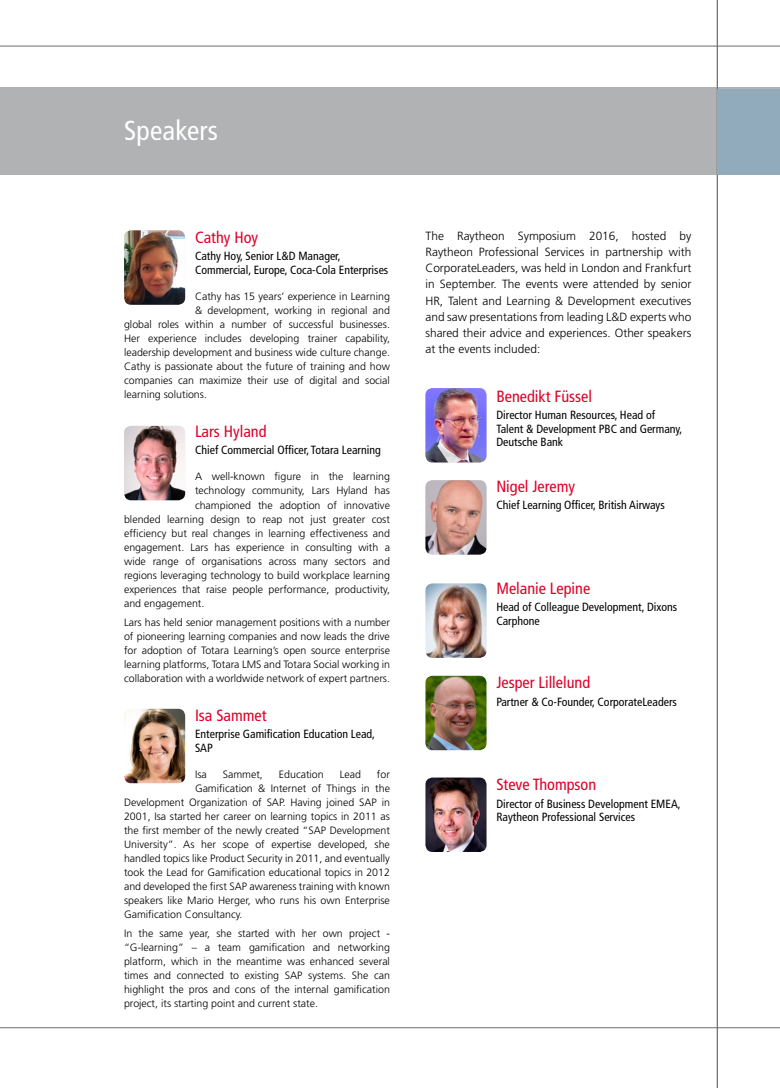
<style>
.page{position:relative;width:780px;height:1088px;background:#fff}
.page>*{position:absolute;margin:0;border:0;box-sizing:border-box;transform-origin:0 0}
.t1{font:condensed 27.5px "Frutiger";letter-spacing:.01em;color:#fff}
.t2{font:condensed 16.25px "Frutiger";color:#dd0028}
.t3{font:condensed 11.88px/13.8px "Frutiger";color:#000}
.t4{font:300 11.88px/16.2px "Frutiger";color:#000;text-align:justify}
.t5{font:300 10.62px/14px "Frutiger";color:#000;text-align:justify}
</style>
<div class="page">
<div style="left:0;top:87px;width:780px;height:88px;background:#b1b2b3"></div>
<hr style="left:716px;top:0;width:2px;height:1088px;background:#6e6e6e">
<div style="left:718px;top:90px;width:62px;height:85px;background:#91abbd"></div>
<img style="left:124px;top:230px;width:61px;height:75px">
<img style="left:124px;top:709px;width:61px;height:74px">
<img style="left:124px;top:426px;width:61px;height:74px">
<img style="left:425px;top:480px;width:61px;height:75px">
<img style="left:425px;top:388px;width:61px;height:74px">
<img style="left:425px;top:583px;width:61px;height:75px">
<img style="left:425px;top:676px;width:61px;height:74px">
<img style="left:425px;top:777px;width:61px;height:75px">
<h1 class="t1" style="left:124px;top:114px;width:96px">Speakers</h1>
<h2 class="t2" style="left:195px;top:227px;width:65px">Cathy Hoy</h2>
<p class="t3" style="left:195px;top:249px;width:195px">Cathy Hoy, Senior L&amp;D Manager,<br>Commercial, Europe, Coca-Cola Enterprises</p>
<p class="t5" style="left:195px;top:289px;width:196px">Cathy has 15 years’ experience in Learning</p>
<p class="t5" style="left:195px;top:303px;width:196px">&amp; development, working in regional and</p>
<p class="t5" style="left:124px;top:317px;width:267px">global roles within a number of successful businesses.</p>
<p class="t5" style="left:124px;top:331px;width:267px">Her experience includes developing trainer capability,</p>
<p class="t5" style="left:124px;top:345px;width:267px">leadership development and business wide culture change.</p>
<p class="t5" style="left:124px;top:359px;width:267px">Cathy is passionate about the future of training and how</p>
<p class="t5" style="left:124px;top:373px;width:267px">companies can maximize their use of digital and social</p>
<p class="t5" style="left:124px;top:387px;width:84px">learning solutions.</p>
<h2 class="t2" style="left:195px;top:422px;width:73px">Lars Hyland</h2>
<p class="t3" style="left:195px;top:443px;width:187px">Chief Commercial Officer, Totara Learning</p>
<p class="t5" style="left:195px;top:470px;width:196px">A well-known figure in the learning</p>
<p class="t5" style="left:195px;top:484px;width:196px">technology community, Lars Hyland has</p>
<p class="t5" style="left:195px;top:498px;width:196px">championed the adoption of innovative</p>
<p class="t5" style="left:124px;top:512px;width:267px">blended learning design to reap not just greater cost</p>
<p class="t5" style="left:124px;top:526px;width:267px">efficiency but real changes in learning effectiveness and</p>
<p class="t5" style="left:124px;top:540px;width:267px">engagement. Lars has experience in consulting with a</p>
<p class="t5" style="left:124px;top:554px;width:267px">wide range of organisations across many sectors and</p>
<p class="t5" style="left:124px;top:568px;width:267px">regions leveraging technology to build workplace learning</p>
<p class="t5" style="left:124px;top:582px;width:267px">experiences that raise people performance, productivity,</p>
<p class="t5" style="left:124px;top:596px;width:82px">and engagement.</p>
<p class="t5" style="left:124px;top:615px;width:267px">Lars has held senior management positions with a number of pioneering learning companies and now leads the drive for adoption of Totara Learning’s open source enterprise learning platforms, Totara LMS and Totara Social working in collaboration with a worldwide network of expert partners.</p>
<h2 class="t2" style="left:195px;top:705px;width:73px">Isa Sammet</h2>
<p class="t3" style="left:195px;top:727px;width:182px">Enterprise Gamification Education Lead,<br>SAP</p>
<p class="t5" style="left:195px;top:767px;width:13px">Isa</p>
<p class="t5" style="left:223px;top:767px;width:42px">Sammet,</p>
<p class="t5" style="left:279px;top:767px;width:46px">Education</p>
<p class="t5" style="left:340px;top:767px;width:23px">Lead</p>
<p class="t5" style="left:377px;top:767px;width:14px">for</p>
<p class="t5" style="left:195px;top:781px;width:196px">Gamification &amp; Internet of Things in the</p>
<p class="t5" style="left:124px;top:795px;width:267px">Development Organization of SAP. Having joined SAP in</p>
<p class="t5" style="left:124px;top:809px;width:267px">2001, Isa started her career on learning topics in 2011 as</p>
<p class="t5" style="left:124px;top:823px;width:267px">the first member of the newly created “SAP Development</p>
<p class="t5" style="left:124px;top:837px;width:267px">University”. As her scope of expertise developed, she</p>
<p class="t5" style="left:124px;top:851px;width:267px">handled topics like Product Security in 2011, and eventually</p>
<p class="t5" style="left:124px;top:865px;width:267px">took the Lead for Gamification educational topics in 2012</p>
<p class="t5" style="left:124px;top:879px;width:267px">and developed the first SAP awareness training with known</p>
<p class="t5" style="left:124px;top:893px;width:267px">speakers like Mario Herger, who runs his own Enterprise</p>
<p class="t5" style="left:124px;top:907px;width:120px">Gamification Consultancy.</p>
<p class="t5" style="left:124px;top:927px;width:267px">In the same year, she started with her own project - “G-learning” – a team gamification and networking platform, which in the meantime was enhanced several times and connected to existing SAP systems. She can highlight the pros and cons of the internal gamification project, its starting point and current state.</p>
<p class="t4" style="left:425px;top:227px;width:267px">The Raytheon Symposium 2016, hosted by Raytheon Professional Services in partnership with CorporateLeaders, was held in London and Frankfurt in September. The events were attended by senior HR, Talent and Learning &amp; Development executives and saw presentations from leading L&amp;D experts who shared their advice and experiences. Other speakers at the events included:</p>
<h2 class="t2" style="left:496px;top:386px;width:97px">Benedikt Füssel</h2>
<p class="t3" style="left:496px;top:408px;width:187px">Director Human Resources, Head of<br>Talent &amp; Development PBC and Germany,<br>Deutsche Bank</p>
<h2 class="t2" style="left:496px;top:477px;width:80px">Nigel Jeremy</h2>
<p class="t3" style="left:496px;top:498px;width:170px">Chief Learning Officer, British Airways</p>
<h2 class="t2" style="left:496px;top:579px;width:95px">Melanie Lepine</h2>
<p class="t3" style="left:496px;top:600px;width:182px">Head of Colleague Development, Dixons<br>Carphone</p>
<h2 class="t2" style="left:496px;top:673px;width:95px">Jesper Lillelund</h2>
<p class="t3" style="left:496px;top:695px;width:182px">Partner &amp; Co-Founder, CorporateLeaders</p>
<h2 class="t2" style="left:496px;top:775px;width:101px">Steve Thompson</h2>
<p class="t3" style="left:496px;top:797px;width:186px">Director of Business Development EMEA,<br>Raytheon Professional Services</p>
</div>
